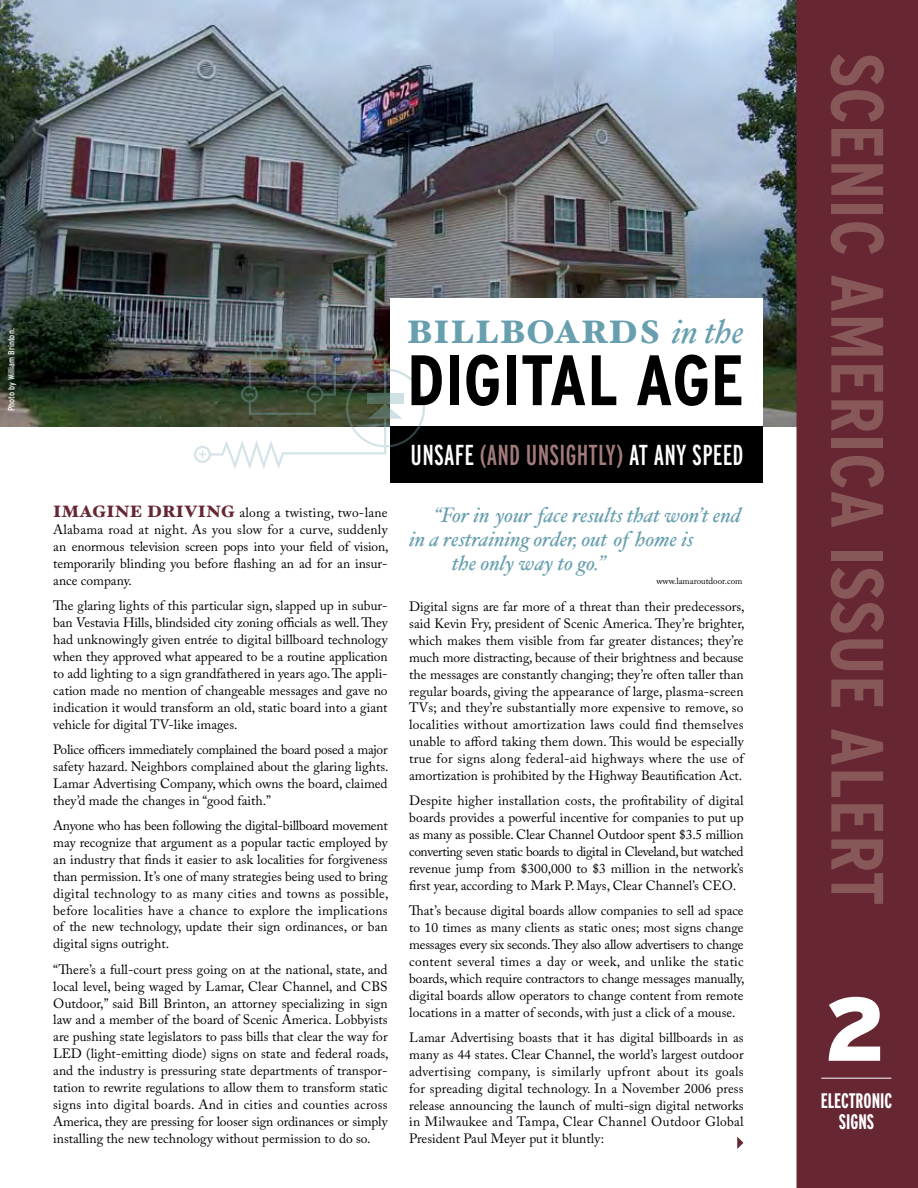
<style>
.page{position:relative;width:918px;height:1188px;background:#fff}
.page>*{position:absolute;margin:0;border:0;box-sizing:border-box;transform-origin:0 0}
.t1{font:900 90px "Interstate";color:#fff}
.t2{font:700 condensed 73.95px "Interstate";color:#885859}
.t3{font:700 condensed 71.25px "Interstate";color:#000}
.t4{font:900 32.55px "Hoefler Text";letter-spacing:.03em;color:#679faf}
.t5{font:extra-condensed 28.8px "Interstate";letter-spacing:.005em;color:#fff}
.t6{font:italic 21px "Hoefler Text";color:#679faf}
.t7{font:700 extra-condensed 21px/21px "Interstate";color:#fff;text-align:center}
.t8{font:13.5px/16.8px "Adobe Caslon Pro";color:#000;text-align:justify}
.t9{font:condensed 9px "Interstate";color:#fff}
.t10{font:9px "Adobe Caslon Pro";color:#000}
.s1{font-family:"Hoefler Text";font-weight:900;font-size:16.5px;color:#662733}
.s2{font-weight:400;font-style:italic;font-size:34.05px}
.s3{color:#a37b7b}
</style>
<div class="page">
<img style="left:0;top:0;width:796px;height:426px">
<div style="left:390px;top:298px;width:373px;height:129px;background:#fff"></div>
<div style="left:390px;top:427px;width:373px;height:56px;background:#000"></div>
<div style="left:796px;top:0;width:122px;height:1188px;background:#662733"></div>
<hr style="left:821px;top:1078px;width:70px;height:1px;background:#fff">
<div style="left:194px;top:446px;width:17px;height:17px;border:2px solid #8ab4c0;border-radius:50%"></div>
<div style="left:254px;top:334px;width:8px;height:9px;border:2px solid #8ab4c0;border-radius:50%"></div>
<div style="left:302px;top:334px;width:8px;height:9px;border:2px solid #8ab4c0;border-radius:50%"></div>
<div style="left:286px;top:334px;width:8px;height:9px;border:2px solid #8ab4c0;border-radius:50%"></div>
<div style="left:270px;top:334px;width:8px;height:9px;border:2px solid #8ab4c0;border-radius:50%"></div>
<img style="left:199px;top:341px;width:226px;height:128px">
<div style="left:390px;top:394px;width:14px;height:10px;background:#d0e1e6"></div>
<svg style="left:737px;top:1137px;width:6px;height:12px"></svg>
<p class="t9" style="left:6px;top:411px;width:84px;rotate:-90deg">Photo by William Brinton.</p>
<p class="t8" style="left:53px;top:504px;width:337px"><span class="s1">IMAGINE DRIVING</span> along a twisting, two-lane Alabama road at night. As you slow for a curve, suddenly an enormous television screen pops into your field of vision, tempor-arily blinding you before flashing an ad for an insur&shy;ance company.</p>
<p class="t8" style="left:53px;top:597px;width:336px">The glaring lights of this particular sign, slapped up in subur&shy;ban Vestavia Hills, blindsided city zoning officials as well. They had unknowingly given entrée to digital billboard technology when they approved what appeared to be a routine application to add lighting to a sign grandfathered in years ago. The appli&shy;cation made no mention of changeable messages and gave no indication it would transform an old, static board into a giant vehicle for digital TV-like images.</p>
<p class="t8" style="left:53px;top:741px;width:337px">Police officers immediately complained the board posed a major safety hazard. Neighbors complained about the glaring lights.<br>Lamar Advertising Company, which owns the board, claimed they’d made the changes in “good faith.”</p>
<p class="t8" style="left:53px;top:817px;width:337px">Anyone who has been following the digital-billboard movement may recognize that argument as a popular tactic employed by an industry that finds it easier to ask localities for forgiveness than permission. It’s one of many strategies being used to bring digital technology to as many cities and towns as possible, before localities have a chance to explore the implications of the new technology, update their sign ordinances, or ban digital signs outright.</p>
<p class="t8" style="left:53px;top:961px;width:337px">“There’s a full-court press going on at the national, state, and local level, being waged by Lamar, Clear Channel, and CBS Outdoor,” said Bill Brinton, an attorney specializing in sign law and a member of the board of Scenic America. Lobbyists are pushing state legislators to pass bills that clear the way for LED (light-emitting diode) signs on state and federal roads, and the industry is pressuring state departments of transpor&shy;tation to rewrite regulations to allow them to transform static signs into digital boards. And in cities and counties across America, they are pressing for looser sign ordinances or simply installing the new technology without permission to do so.</p>
<h3 class="t4" style="left:407px;top:313px;width:339px">BILLBOARDS <span class="s2">in the</span></h3>
<h3 class="t3" style="left:407px;top:340px;width:339px">Digital Age</h3>
<h3 class="t5" style="left:411px;top:438px;width:334px">UNSAFE <span class="s3">(AND UNSIGHTLY)</span> AT ANY SPEED</h3>
<h3 class="t6" style="left:435px;top:503px;width:307px">“For in-your-face results that won’t end</h3>
<h3 class="t6" style="left:409px;top:527px;width:286px">in a restraining order, out-of-home is</h3>
<h3 class="t6" style="left:452px;top:551px;width:155px">the only way to go.”</h3>
<p class="t10" style="left:656px;top:575px;width:88px">www.lamaroutdoor.com</p>
<p class="t8" style="left:409px;top:598px;width:337px">Digital signs are far more of a threat than their predecessors, said Kevin Fry, president of Scenic America. They’re brighter, which makes them visible from far greater distances; they’re much more distracting, because of their brightness and because the messages are constantly changing; they’re often taller than regular boards, giving the appearance of large, plasma-screen TVs; and they’re substantially more expensive to remove, so localities without amortization laws could find themselves unable to afford taking them down. This would be especially true for signs along federal-aid highways where the use of amortization is prohibited by the Highway Beautification Act.</p>
<p class="t8" style="left:409px;top:792px;width:336px">Despite higher installation costs, the profitability of digital boards provides a powerful incentive for companies to put up as many as possible. Clear Channel Outdoor spent $3.5 million converting seven static boards to digital in Cleveland, but watched revenue jump from $300,000 to $3 million in the network’s first year, according to Mark P. Mays, Clear Channel’s CEO.</p>
<p class="t8" style="left:409px;top:902px;width:337px">That’s because digital boards allow companies to sell ad space to 10 times as many clients as static ones; most signs change messages every six seconds. They also allow advertisers to change content several times a day or week, and unlike the static boards, which require contractors to change messages manually, digital boards allow operators to change content from remote locations in a matter of seconds, with just a click of a mouse.</p>
<p class="t8" style="left:409px;top:1029px;width:336px">Lamar Advertising boasts that it has digital billboards in as many as 44 states. Clear Channel, the world’s largest outdoor advertising company, is similarly upfront about its goals for spreading digital technology. In a November 2006 press release announcing the launch of multi-sign digital networks in Milwaukee and Tampa, Clear Channel Outdoor Global President Paul Meyer put it bluntly:</p>
<h2 class="t2" style="left:899px;top:53px;width:847px;rotate:90deg">SCENIC AMERICA issue alert</h2>
<h1 class="t1" style="left:824px;top:978px;width:64px">2</h1>
<h3 class="t7" style="left:821px;top:1090px;width:73px">ELECTRONIC<br>SIGNS</h3>
</div>
